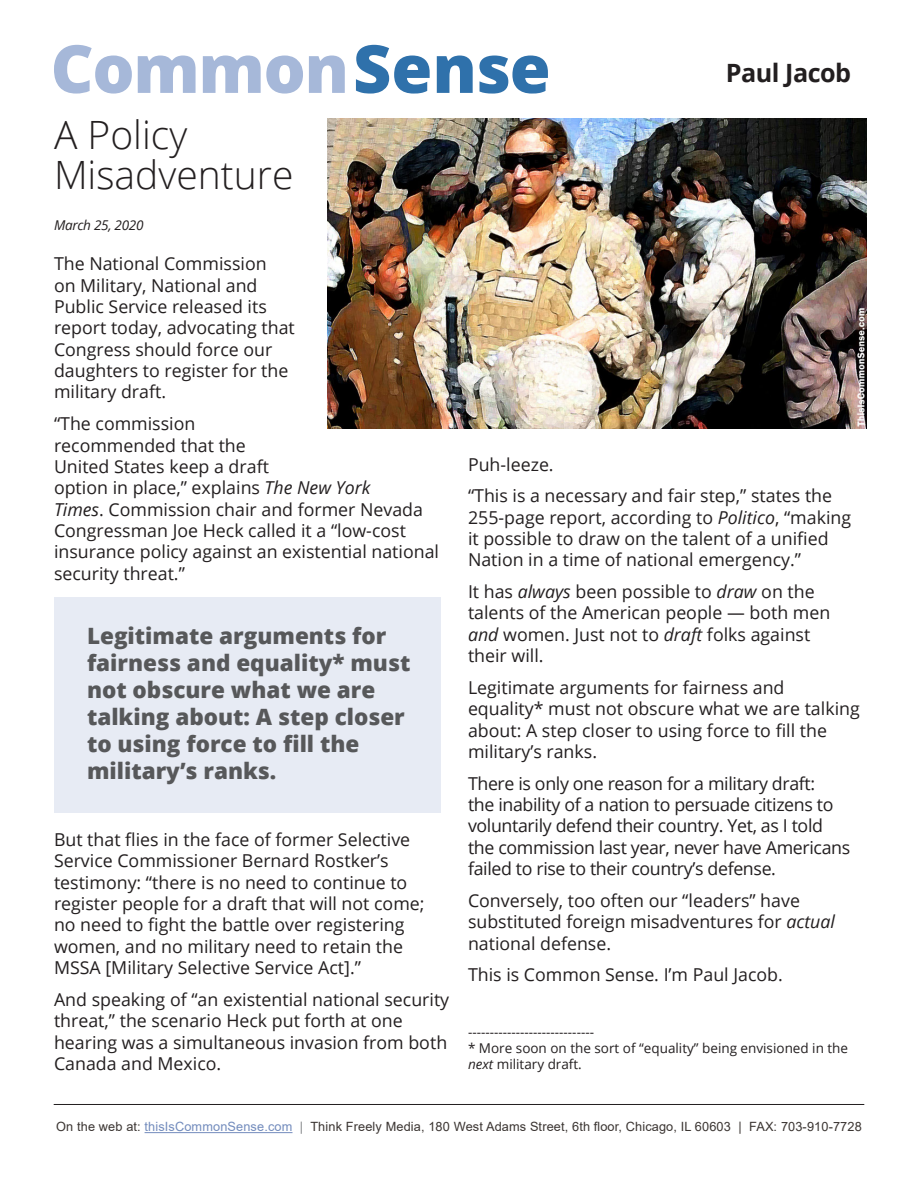
<style>
.page{position:relative;width:918px;height:1188px;background:#fff}
.page>*{position:absolute;margin:0;border:0;box-sizing:border-box;transform-origin:0 0}
.t1{font:800 66.45px "Open Sans";letter-spacing:-.02em;color:#a6b8d9}
.t2{font:300 39px/40.2px "Open Sans";color:#231f20}
.t3{font:700 25.2px "Open Sans";letter-spacing:-.02em;color:#231f20}
.t4{font:800 22.5px/27px "Open Sans";color:#57585a}
.t5{font:17.85px/21.3px "Open Sans";color:#231f20}
.t6{font:17.85px/21.3px "Open Sans";letter-spacing:-.02em;color:#231f20}
.t7{font:13.5px/16.2px "Open Sans";color:#231f20}
.t8{font:italic 13.5px "Open Sans";letter-spacing:-.02em;color:#231f20}
.t9{font:12.75px "Arial";letter-spacing:.01em;color:#3b3532}
.s1{color:#2f71ab}
.s2{font-style:italic}
.s3{color:#738cbd}
.s4{color:#808285}
</style>
<div class="page">
<hr style="left:145px;top:1132px;width:148px;height:1px;background:#738cbd">
<img style="left:327px;top:118px;width:539px;height:311px">
<hr style="left:54px;top:1104px;width:810px;height:1px;background:#231f20">
<div style="left:54px;top:597px;width:386px;height:215px;background:#e7ebf4"></div>
<p class="t1" style="left:51px;top:18px;width:502px">Common<span class="s1">Sense</span></p>
<p class="t3" style="left:726px;top:55px;width:127px">Paul Jacob</p>
<p class="t2" style="left:54px;top:114px;width:241px">A Policy<br>Misadventure</p>
<p class="t8" style="left:54px;top:215px;width:91px">March 25, 2020</p>
<p class="t5" style="left:54px;top:253px;width:242px">The National Commission<br>on Military, National and<br>Public Service released its report today, advocating that<br>Congress should force our daughters to register for the military draft.</p>
<p class="t5" style="left:54px;top:413px;width:387px">“The commission<br>recommended that the<br>United States keep a draft<br>option in place,” explains <span class="s2">The New York<br>Times</span>. Commission chair and former Nevada<br>Congressman Joe Heck called it a “low-cost insurance policy against an existential national security threat.”</p>
<p class="t4" style="left:87px;top:621px;width:325px">Legitimate arguments for fairness and equality* must not obscure what we are talking about: A step closer to using force to fill the military’s ranks.</p>
<p class="t5" style="left:54px;top:828px;width:372px">But that flies in the face of former Selective Service Commissioner Bernard Rostker’s testimony: “there is no need to continue to register people for a draft that will not come; no need to fight the battle over registering women, and no military need to retain the MSSA [Military Selective Service Act].”</p>
<p class="t5" style="left:54px;top:988px;width:397px">And speaking of “an existential national security threat,” the scenario Heck put forth at one hearing was a simultaneous invasion from both Canada and Mexico.</p>
<p class="t5" style="left:468px;top:453px;width:87px">Puh-leeze.</p>
<p class="t5" style="left:468px;top:485px;width:385px">“This is a necessary and fair step,” states the 255-page report, according to <span class="s2">Politico</span>, “making it possible to draw on the talent of a unified Nation in a time of national emergency.”</p>
<p class="t5" style="left:468px;top:581px;width:364px">It has <span class="s2">always</span> been possible to <span class="s2">draw</span> on the talents of the American people — both men <span class="s2">and</span> women. Just not to <span class="s2">draft</span> folks against their will.</p>
<p class="t5" style="left:468px;top:676px;width:393px">Legitimate arguments for fairness and equality* must not obscure what we are talking about: A step closer to using force to fill the military’s ranks.</p>
<p class="t6" style="left:468px;top:772px;width:384px">There is only one reason for a military draft:<br>the inability of a nation to persuade citizens to voluntarily defend their country. Yet, as I told the commission last year, never have Americans failed to rise to their country’s defense.</p>
<p class="t5" style="left:468px;top:889px;width:369px">Conversely, too often our “leaders” have substituted foreign misadventures for <span class="s2">actual </span>national defense.</p>
<p class="t5" style="left:468px;top:964px;width:316px">This is Common Sense. I’m Paul Jacob.</p>
<p class="t7" style="left:468px;top:1024px;width:382px">-----------------------------<br>* More soon on the sort of “equality” being envisioned in the <span class="s2">next</span> military draft.</p>
<p class="t9" style="left:56px;top:1118px;width:807px">On the web at: <span class="s3">thisIsCommonSense.com</span> <span class="s4">|</span> Think Freely Media, 180 West Adams Street, 6th floor, Chicago, IL 60603 | FAX: 703-910-7728</p>
</div>
